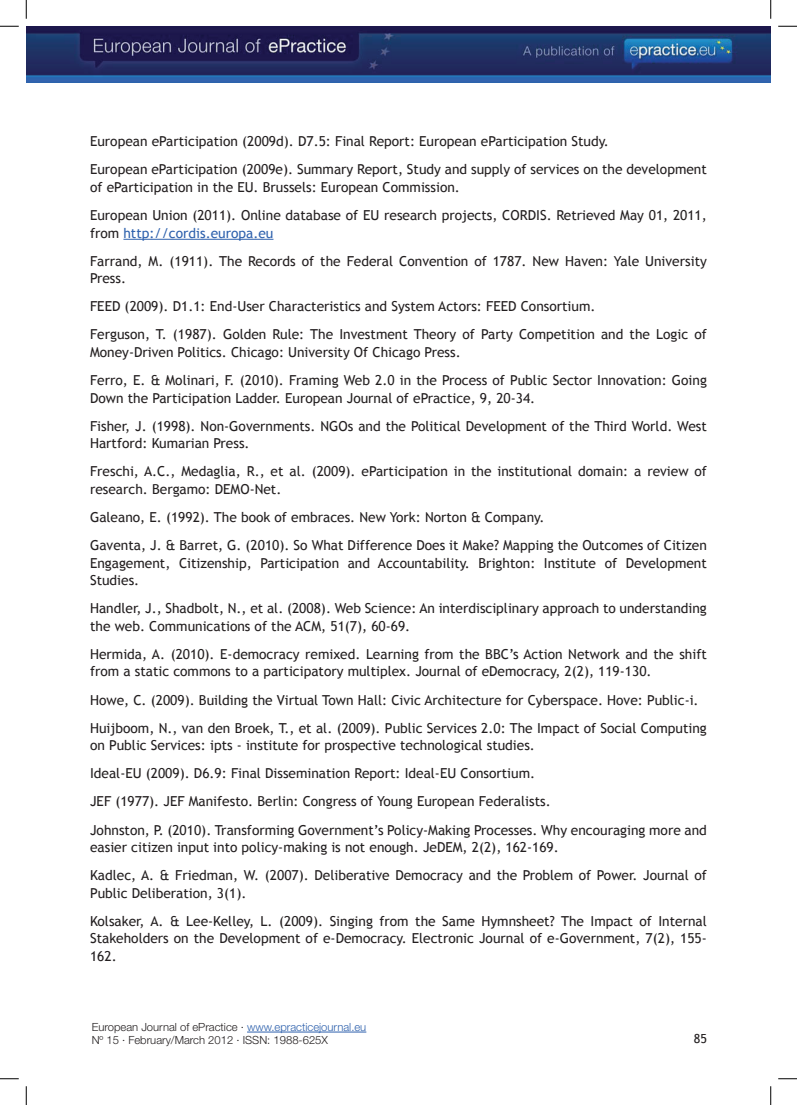
<style>
.page{position:relative;width:797px;height:1105px;background:#fff}
.page>*{position:absolute;margin:0;border:0;box-sizing:border-box;transform-origin:0 0}
.t1{font:13.75px/28.1px "Trebuchet MS";color:#231f20}
.t2{font:12.5px "Trebuchet MS";color:#231f20}
.t3{font:300 11.25px/13.5px "Helvetica Neue";color:#231f20}
.s1{color:#2e61ad}
</style>
<div class="page">
<img style="left:26px;top:26px;width:745px;height:57px">
<hr style="left:247px;top:1032px;width:119px;height:1px;background:#2e61ad">
<hr style="left:123px;top:239px;width:150px;height:1px;background:#2e61ad">
<svg style="left:0;top:25px;width:19px;height:2px"></svg>
<svg style="left:778px;top:25px;width:19px;height:2px"></svg>
<svg style="left:0;top:1078px;width:19px;height:1px"></svg>
<svg style="left:778px;top:1078px;width:19px;height:1px"></svg>
<svg style="left:25px;top:0;width:2px;height:19px"></svg>
<svg style="left:25px;top:1086px;width:2px;height:19px"></svg>
<svg style="left:770px;top:0;width:1px;height:19px"></svg>
<svg style="left:770px;top:1086px;width:1px;height:19px"></svg>
<p class="t1" style="left:90px;top:127px;width:618px">European eParticipation (2009d). D7.5: Final Report: European eParticipation Study.<br>European eParticipation (2009e). Summary Report, Study and supply of services on the development</p>
<p class="t1" style="left:90px;top:173px;width:618px">of eParticipation in the EU. Brussels: European Commission.<br>European Union (2011). Online database of EU research projects, CORDIS. Retrieved May 01, 2011,</p>
<p class="t1" style="left:90px;top:219px;width:618px">from <span class="s1">http://cordis.europa.eu<br></span>Farrand, M. (1911). The Records of the Federal Convention of 1787. New Haven: Yale University</p>
<p class="t1" style="left:90px;top:264px;width:618px">Press.<br>FEED (2009). D1.1: End-User Characteristics and System Actors: FEED Consortium.<br>Ferguson, T. (1987). Golden Rule: The Investment Theory of Party Competition and the Logic of</p>
<p class="t1" style="left:90px;top:338px;width:618px">Money-Driven Politics. Chicago: University Of Chicago Press.<br>Ferro, E. &amp; Molinari, F. (2010). Framing Web 2.0 in the Process of Public Sector Innovation: Going</p>
<p class="t1" style="left:90px;top:384px;width:618px">Down the Participation Ladder. European Journal of ePractice, 9, 20-34.<br>Fisher, J. (1998). Non-Governments. NGOs and the Political Development of the Third World. West</p>
<p class="t1" style="left:90px;top:429px;width:618px">Hartford: Kumarian Press.<br>Freschi, A.C., Medaglia, R., et al. (2009). eParticipation in the institutional domain: a review of</p>
<p class="t1" style="left:90px;top:475px;width:618px">research. Bergamo: DEMO-Net.<br>Galeano, E. (1992). The book of embraces. New York: Norton &amp; Company.<br>Gaventa, J. &amp; Barret, G. (2010). So What Difference Does it Make? Mapping the Outcomes of Citizen</p>
<p class="t1" style="left:90px;top:554px;width:618px;line-height:17.5px">Engagement, Citizenship, Participation and Accountability. Brighton: Institute of Development<br>Studies.</p>
<p class="t1" style="left:90px;top:600px;width:618px;line-height:17.5px">Handler, J., Shadbolt, N., et al. (2008). Web Science: An interdisciplinary approach to understanding the web. Communications of the ACM, 51(7), 60-69.</p>
<p class="t1" style="left:90px;top:645px;width:618px;line-height:17.5px">Hermida, A. (2010). E-democracy remixed. Learning from the BBC’s Action Network and the shift from a static commons to a participatory multiplex. Journal of eDemocracy, 2(2), 119-130.</p>
<p class="t1" style="left:90px;top:686px;width:618px">Howe, C. (2009). Building the Virtual Town Hall: Civic Architecture for Cyberspace. Hove: Public-i.<br>Huijboom, N., van den Broek, T., et al. (2009). Public Services 2.0: The Impact of Social Computing</p>
<p class="t1" style="left:90px;top:731px;width:618px">on Public Services: ipts - institute for prospective technological studies.<br>Ideal-EU (2009). D6.9: Final Dissemination Report: Ideal-EU Consortium.<br>JEF (1977). JEF Manifesto. Berlin: Congress of Young European Federalists.<br>Johnston, P. (2010). Transforming Government’s Policy-Making Processes. Why encouraging more and</p>
<p class="t1" style="left:90px;top:833px;width:618px">easier citizen input into policy-making is not enough. JeDEM, 2(2), 162-169.<br>Kadlec, A. &amp; Friedman, W. (2007). Deliberative Democracy and the Problem of Power. Journal of</p>
<p class="t1" style="left:90px;top:879px;width:618px">Public Deliberation, 3(1).<br>Kolsaker, A. &amp; Lee-Kelley, L. (2009). Singing from the Same Hymnsheet? The Impact of Internal</p>
<p class="t1" style="left:90px;top:930px;width:618px;line-height:17.5px">Stakeholders on the Development of e-Democracy. Electronic Journal of e-Government, 7(2), 155-<br>162.</p>
<p class="t3" style="left:92px;top:1020px;width:276px">European Journal of ePractice · <span class="s1">www.epracticejournal.eu<br></span>Nº 15 · February/March 2012 · ISSN: 1988-625X</p>
<p class="t2" style="left:693px;top:1031px;width:15px">85</p>
</div>
